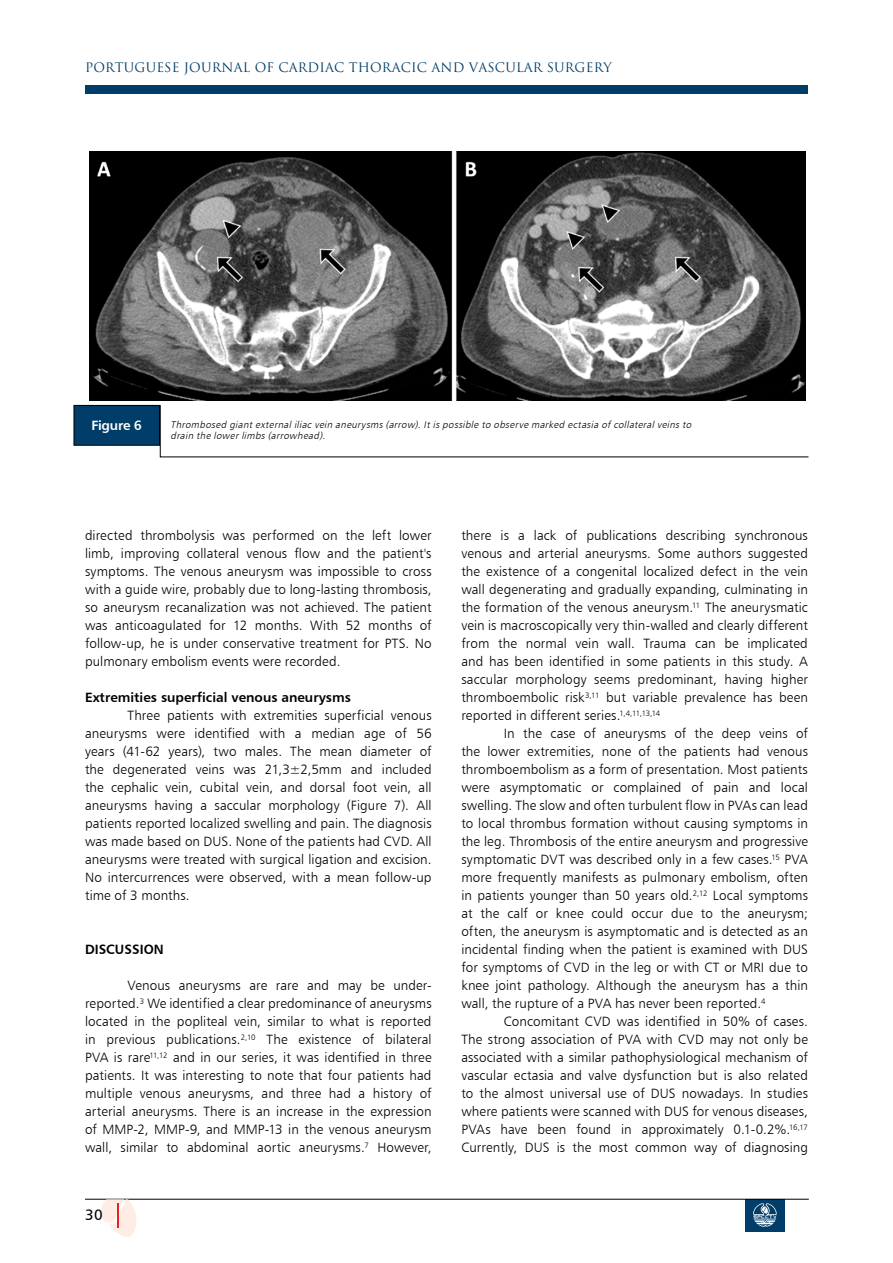
<style>
.page{position:relative;width:893px;height:1263px;background:#fff}
.page>*{position:absolute;margin:0;border:0;box-sizing:border-box;transform-origin:0 0}
.t1{font:15px "Humanist 777 BT Roman B";color:#000}
.t2{font:13.5px/18px "Humanist 777 BT Light B";letter-spacing:.005em;color:#000;text-align:justify}
.t3{font:13.5px "Humanist 777 BT Bold B";color:#000}
.t4{font:13.5px "Humanist 777 BT Bold B";letter-spacing:-.02em;color:#fff}
.t5{font:12.75px "Trajan Pro 3";letter-spacing:.01em;color:#003d68}
.t6{font:italic 9.75px/11.7px "Humanist 777 BT Light B";color:#000}
</style>
<div class="page">
<div style="left:745px;top:1199px;width:40px;height:33px;background:#003d68"></div>
<svg style="left:753px;top:1203px;width:24px;height:24px"></svg>
<hr style="left:85px;top:1199px;width:724px;height:1px;background:#000">
<div style="left:85px;top:85px;width:723px;height:8px;background:#003d68"></div>
<svg style="left:101px;top:1199px;width:35px;height:38px"></svg>
<img style="left:90px;top:151px;width:716px;height:249px">
<svg style="left:159px;top:404px;width:650px;height:54px"></svg>
<div style="left:74px;top:405px;width:85px;height:40px;background:#003d68"></div>
<div style="left:74px;top:405px;width:86px;height:41px;border:1px solid #000"></div>
<p class="t5" style="left:85px;top:59px;width:528px">PORTUGUESE JOURNAL OF CARDIAC THORACIC AND VASCULAR SURGERY</p>
<p class="t4" style="left:92px;top:417px;width:52px">Figure 6</p>
<p class="t6" style="left:171px;top:418px;width:525px">Thrombosed giant external iliac vein aneurysms (arrow). It is possible to observe marked ectasia of collateral veins to drain the lower limbs (arrowhead).</p>
<p class="t2" style="left:85px;top:526px;width:348px">directed thrombolysis was performed on the left lower limb, improving collateral venous flow and the patient's symptoms. The venous aneurysm was impossible to cross with a guide wire, probably due to long-lasting thrombosis, so aneurysm recanalization was not achieved. The patient was anticoagulated for 12 months. With 52 months of follow-up, he is under conservative treatment for PTS. No pulmonary embolism events were recorded.</p>
<p class="t3" style="left:85px;top:689px;width:267px">Extremities superficial venous aneurysms</p>
<p class="t2" style="left:85px;top:706px;width:348px;text-indent:43px">Three patients with extremities superficial venous aneurysms were identified with a median age of 56 years (41-62 years), two males. The mean diameter of the degenerated veins was 21,3±2,5mm and included the cephalic vein, cubital vein, and dorsal foot vein, all aneurysms having a saccular morphology (Figure 7). All patients reported localized swelling and pain. The diagnosis was made based on DUS. None of the patients had CVD. All aneurysms were treated with surgical ligation and excision.<br>No intercurrences were observed, with a mean follow-up time of 3 months.</p>
<p class="t3" style="left:85px;top:941px;width:80px">DISCUSSION</p>
<p class="t2" style="left:85px;top:976px;width:348px;text-indent:43px">Venous aneurysms are rare and may be under&shy;reported.<sup>3</sup> We identified a clear predominance of aneurysms located in the popliteal vein, similar to what is reported in previous publications.<sup>2,10</sup> The existence of bilateral PVA is rare<sup>11,12</sup> and in our series, it was identified in three patients. It was interesting to note that four patients had multiple venous aneurysms, and three had a history of arterial aneurysms. There is an increase in the expression of MMP-2, MMP-9, and MMP-13 in the venous aneurysm wall, similar to abdominal aortic aneurysms.<sup>7</sup> However,</p>
<p class="t1" style="left:85px;top:1205px;width:19px">30</p>
<p class="t2" style="left:461px;top:526px;width:348px">there is a lack of publications describing synchronous venous and arterial aneurysms. Some authors suggested the existence of a congenital localized defect in the vein wall degenerating and gradually expanding, culminating in the formation of the venous aneurysm.<sup>11</sup> The aneurysmatic vein is macroscopically very thin-walled and clearly different from the normal vein wall. Trauma can be implicated and has been identified in some patients in this study. A saccular morphology seems predominant, having higher thromboembolic risk<sup>3,11</sup> but variable prevalence has been reported in different series.<sup>1,4,11,13,14</sup></p>
<p class="t2" style="left:461px;top:724px;width:348px;text-indent:43px">In the case of aneurysms of the deep veins of the lower extremities, none of the patients had venous thromboembolism as a form of presentation. Most patients were asymptomatic or complained of pain and local swelling. The slow and often turbulent flow in PVAs can lead to local thrombus formation without causing symptoms in the leg. Thrombosis of the entire aneurysm and progressive symptomatic DVT was described only in a few cases.<sup>15</sup> PVA more frequently manifests as pulmonary embolism, often in patients younger than 50 years old.<sup>2,12</sup> Local symptoms at the calf or knee could occur due to the aneurysm; often, the aneurysm is asymptomatic and is detected as an incidental finding when the patient is examined with DUS for symptoms of CVD in the leg or with CT or MRI due to knee joint pathology. Although the aneurysm has a thin wall, the rupture of a PVA has never been reported.<sup>4</sup></p>
<p class="t2" style="left:461px;top:1012px;width:348px;text-indent:43px">Concomitant CVD was identified in 50% of cases.<br>The strong association of PVA with CVD may not only be associated with a similar pathophysiological mechanism of vascular ectasia and valve dysfunction but is also related to the almost universal use of DUS nowadays. In studies where patients were scanned with DUS for venous diseases, PVAs have been found in approximately 0.1-0.2%.<sup>16,17<br></sup>Currently, DUS is the most common way of diagnosing</p>
</div>
